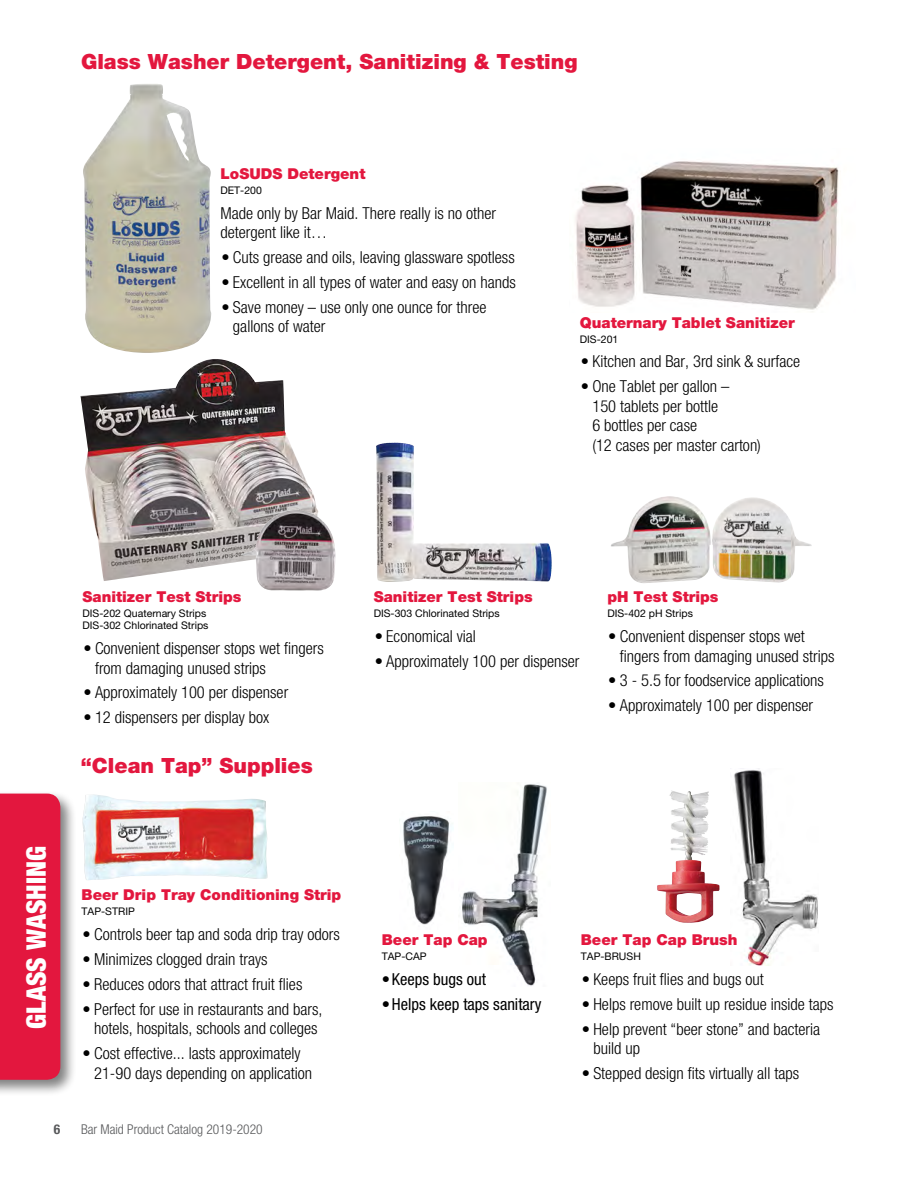
<style>
.page{position:relative;width:918px;height:1188px;background:#fff}
.page>*{position:absolute;margin:0;border:0;box-sizing:border-box;transform-origin:0 0}
.t1{font:900 condensed 27px "Helvetica Neue LT Std";color:#fff}
.t2{font:900 21px "Helvetica Neue LT Std";color:#e3173e}
.t3{font:300 condensed 16.5px/19.5px "Helvetica Neue LT Std";color:#000}
.t4{font:condensed 16.5px "Helvetica Neue LT Std";color:#000}
.t5{font:900 15px "Helvetica Neue LT Std";color:#e3173e}
.t6{font:300 condensed 13.5px "Helvetica Neue LT Std";color:#58595b}
.t7{font:700 condensed 13.5px "Helvetica Neue LT Std";color:#58595b}
.t8{font:10.5px/12px "Helvetica Neue LT Std";color:#000}
</style>
<div class="page">
<img style="left:83px;top:84px;width:128px;height:269px">
<img style="left:575px;top:161px;width:264px;height:151px">
<img style="left:81px;top:359px;width:237px;height:222px">
<img style="left:403px;top:816px;width:46px;height:109px">
<img style="left:461px;top:784px;width:86px;height:202px">
<img style="left:82px;top:794px;width:186px;height:86px">
<img style="left:734px;top:768px;width:84px;height:197px">
<img style="left:669px;top:791px;width:15px;height:59px">
<img style="left:611px;top:496px;width:201px;height:87px">
<img style="left:376px;top:442px;width:176px;height:140px">
<img style="left:240px;top:510px;width:96px;height:81px">
<div style="left:0;top:790px;width:77px;height:307px;background:#000;opacity:.5"></div>
<div style="left:0;top:794px;width:60px;height:286px;background:#e3173e"></div>
<p class="t2" style="left:81px;top:49px;width:498px">Glass Washer Detergent, Sanitizing &amp; Testing</p>
<p class="t5" style="left:220px;top:165px;width:31px">LoSUDS</p>
<p class="t5" style="left:287px;top:165px;width:80px">Detergent</p>
<p class="t8" style="left:220px;top:184px;width:43px">DET-200</p>
<p class="t3" style="left:220px;top:203px;width:277px">Made only by Bar Maid. There really is no other detergent like it…</p>
<p class="t3" style="left:221px;top:247px;width:295px">• Cuts grease and oils, leaving glassware spotless</p>
<p class="t3" style="left:221px;top:272px;width:296px">• Excellent in all types of water and easy on hands</p>
<p class="t3" style="left:233px;top:297px;width:255px;text-indent:-12px">• Save money – use only one ounce for three gallons of water</p>
<p class="t5" style="left:580px;top:313px;width:217px">Quaternary Tablet Sanitizer</p>
<p class="t8" style="left:580px;top:333px;width:40px">DIS-201</p>
<p class="t3" style="left:581px;top:352px;width:221px">• Kitchen and Bar, 3rd sink &amp; surface</p>
<p class="t3" style="left:592px;top:377px;width:170px;text-indent:-12px">• One Tablet per gallon –<br>150 tablets per bottle<br>6 bottles per case<br>(12 cases per master carton)</p>
<p class="t5" style="left:82px;top:588px;width:160px">Sanitizer Test Strips</p>
<p class="t8" style="left:82px;top:607px;width:128px">DIS-202 Quaternary Strips<br>DIS-302 Chlorinated Strips</p>
<p class="t3" style="left:95px;top:638px;width:230px;text-indent:-12px">• Convenient dispenser stops wet fingers from damaging unused strips</p>
<p class="t3" style="left:83px;top:683px;width:206px">• Approximately 100 per dispenser</p>
<p class="t3" style="left:83px;top:708px;width:187px">• 12 dispensers per display box</p>
<h1 class="t1" style="left:20px;top:1029px;width:182px;rotate:-90deg">Glass Washing</h1>
<p class="t2" style="left:81px;top:753px;width:233px">“Clean Tap” Supplies</p>
<p class="t5" style="left:82px;top:886px;width:261px">Beer Drip Tray Conditioning Strip</p>
<p class="t8" style="left:82px;top:906px;width:55px">TAP-STRIP</p>
<p class="t3" style="left:83px;top:925px;width:259px">• Controls beer tap and soda drip tray odors</p>
<p class="t3" style="left:83px;top:949px;width:186px">• Minimizes clogged drain trays</p>
<p class="t3" style="left:83px;top:974px;width:221px">• Reduces odors that attract fruit flies</p>
<p class="t3" style="left:83px;top:999px;width:242px;text-align:center">• Perfect for use in restaurants and bars, hotels, hospitals, schools and colleges</p>
<p class="t3" style="left:94px;top:1044px;width:220px;text-indent:-12px">• Cost effective... lasts approximately<br>21-90 days depending on application</p>
<p class="t7" style="left:54px;top:1121px;width:8px">6</p>
<p class="t6" style="left:81px;top:1121px;width:183px">Bar Maid Product Catalog 2019-2020</p>
<p class="t5" style="left:374px;top:588px;width:160px">Sanitizer Test Strips</p>
<p class="t8" style="left:374px;top:607px;width:128px">DIS-303 Chlorinated Strips</p>
<p class="t3" style="left:375px;top:626px;width:103px">• Economical vial</p>
<p class="t3" style="left:375px;top:651px;width:206px">• Approximately 100 per dispenser</p>
<p class="t5" style="left:607px;top:588px;width:113px">pH Test Strips</p>
<p class="t8" style="left:607px;top:607px;width:87px">DIS-402 pH Strips</p>
<p class="t3" style="left:620px;top:626px;width:216px;text-indent:-12px">• Convenient dispenser stops wet fingers from damaging unused strips</p>
<p class="t3" style="left:608px;top:671px;width:217px">• 3 - 5.5 for foodservice applications</p>
<p class="t3" style="left:608px;top:696px;width:206px">• Approximately 100 per dispenser</p>
<p class="t5" style="left:382px;top:931px;width:107px">Beer Tap Cap</p>
<p class="t8" style="left:382px;top:950px;width:46px">TAP-CAP</p>
<p class="t4" style="left:382px;top:970px;width:106px">• Keeps bugs out</p>
<p class="t4" style="left:382px;top:994px;width:161px">• Helps keep taps sanitary</p>
<p class="t5" style="left:581px;top:931px;width:158px">Beer Tap Cap Brush</p>
<p class="t8" style="left:581px;top:950px;width:60px">TAP-BRUSH</p>
<p class="t3" style="left:582px;top:969px;width:183px">• Keeps fruit flies and bugs out</p>
<p class="t3" style="left:582px;top:994px;width:253px">• Helps remove built up residue inside taps</p>
<p class="t3" style="left:593px;top:1019px;width:228px;text-indent:-12px">• Help prevent “beer stone” and bacteria build up</p>
<p class="t3" style="left:582px;top:1063px;width:219px">• Stepped design fits virtually all taps</p>
</div>
